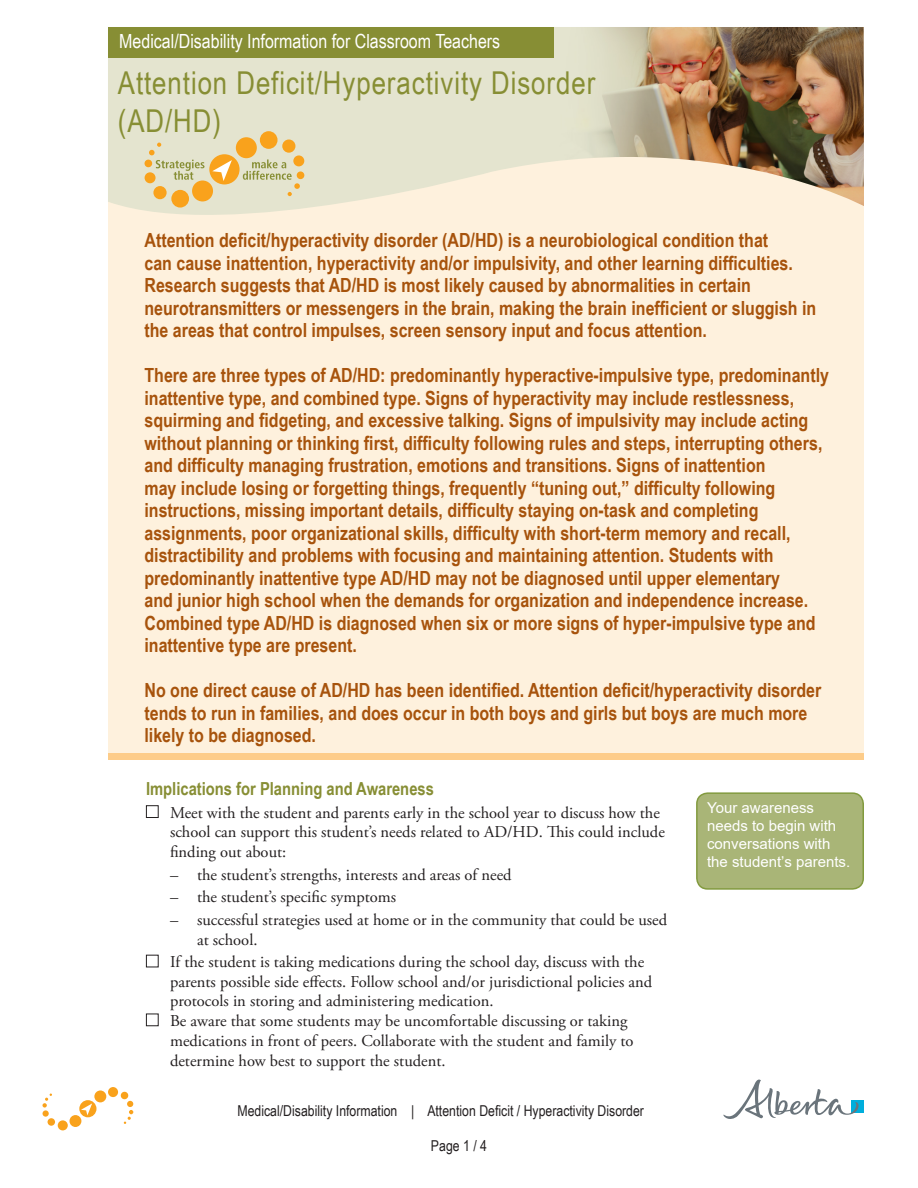
<style>
.page{position:relative;width:918px;height:1188px;background:#fff}
.page>*{position:absolute;margin:0;border:0;box-sizing:border-box;transform-origin:0 0}
.t1{font:31.5px/37.8px "Arial Narrow";letter-spacing:.03em;color:#878e34}
.t2{font:700 19.5px/22.5px "Arial Narrow";color:#a7530c}
.t3{font:19.5px "Arial Narrow";color:#fff}
.t4{font:700 18px "Arial Narrow";color:#878e34}
.t5{font:16.5px/19.5px "Adobe Garamond Pro";color:#231f20}
.t6{font:15px "Arial Narrow";color:#231f20}
.t7{font:15px/18px "Arial";color:#fff}
</style>
<div class="page">
<div style="left:79px;top:1100px;width:17px;height:17px;background:#f9a21c;border-radius:50%"></div>
<div style="left:70px;top:1115px;width:11px;height:12px;background:#f9a21c;border-radius:50%"></div>
<div style="left:58px;top:1120px;width:10px;height:10px;background:#f9a21c;border-radius:50%"></div>
<div style="left:48px;top:1118px;width:7px;height:8px;background:#f9a21c;border-radius:50%"></div>
<div style="left:43px;top:1110px;width:6px;height:7px;background:#f9a21c;border-radius:50%"></div>
<svg style="left:42px;top:1094px;width:10px;height:14px"></svg>
<div style="left:94px;top:1090px;width:12px;height:12px;background:#f9a21c;border-radius:50%"></div>
<div style="left:108px;top:1087px;width:10px;height:10px;background:#f9a21c;border-radius:50%"></div>
<div style="left:121px;top:1092px;width:7px;height:7px;background:#f9a21c;border-radius:50%"></div>
<svg style="left:124px;top:1101px;width:9px;height:23px"></svg>
<svg style="left:81px;top:1103px;width:11px;height:12px"></svg>
<div style="left:108px;top:108px;width:756px;height:647px;background:#fef1dd"></div>
<svg style="left:108px;top:58px;width:445px;height:157px;fill:#e4e4cf"></svg>
<img style="left:553px;top:27px;width:311px;height:179px">
<div style="left:108px;top:27px;width:445px;height:31px;background:#878e34"></div>
<div style="left:108px;top:753px;width:756px;height:7px;background:#fdcc89"></div>
<div style="left:209px;top:154px;width:31px;height:30px;background:#f9a21c;border-radius:50%"></div>
<div style="left:192px;top:181px;width:21px;height:20px;background:#f9a21c;border-radius:50%"></div>
<div style="left:171px;top:190px;width:18px;height:18px;background:#f9a21c;border-radius:50%"></div>
<div style="left:153px;top:186px;width:14px;height:13px;background:#f9a21c;border-radius:50%"></div>
<div style="left:145px;top:172px;width:11px;height:11px;background:#f9a21c;border-radius:50%"></div>
<div style="left:145px;top:160px;width:7px;height:7px;background:#f9a21c;border-radius:50%"></div>
<div style="left:236px;top:137px;width:21px;height:21px;background:#f9a21c;border-radius:50%"></div>
<div style="left:260px;top:131px;width:18px;height:18px;background:#f9a21c;border-radius:50%"></div>
<div style="left:282px;top:139px;width:13px;height:14px;background:#f9a21c;border-radius:50%"></div>
<div style="left:293px;top:155px;width:11px;height:11px;background:#f9a21c;border-radius:50%"></div>
<div style="left:297px;top:171px;width:7px;height:8px;background:#f9a21c;border-radius:50%"></div>
<svg style="left:212px;top:160px;width:20px;height:21px"></svg>
<svg style="left:149px;top:143px;width:56px;height:37px"></svg>
<svg style="left:243px;top:159px;width:57px;height:37px"></svg>
<div style="left:697px;top:793px;width:166px;height:96px;background:#a9b577;border-radius:11px"></div>
<div style="left:696px;top:792px;width:168px;height:98px;border:2px solid #829a3e;border-radius:11px"></div>
<div style="left:146px;top:805px;width:13px;height:13px;border:1px solid #231f20"></div>
<div style="left:146px;top:955px;width:13px;height:12px;border:1px solid #231f20"></div>
<div style="left:146px;top:1014px;width:13px;height:12px;border:1px solid #231f20"></div>
<div style="left:851px;top:1100px;width:13px;height:12px;background:#00aedc"></div>
<svg style="left:723px;top:1080px;width:136px;height:39px"></svg>
<p class="t3" style="left:119px;top:27px;width:382px">Medical/Disability Information for Classroom Teachers</p>
<p class="t1" style="left:118px;top:63px;width:479px">Attention Deficit/Hyperactivity Disorder (AD/HD)</p>
<p class="t2" style="left:145px;top:228px;width:673px">Attention deficit/hyperactivity disorder (AD/HD) is a neurobiological condition that<br>can cause inattention, hyperactivity and/or impulsivity, and other learning difficulties.<br>Research suggests that AD/HD is most likely caused by abnormalities in certain neurotransmitters or messengers in the brain, making the brain inefficient or sluggish in the areas that control impulses, screen sensory input and focus attention.</p>
<p class="t2" style="left:145px;top:363px;width:686px">There are three types of AD/HD: predominantly hyperactive-impulsive type, predominantly inattentive type, and combined type. Signs of hyperactivity may include restlessness, squirming and fidgeting, and excessive talking. Signs of impulsivity may include acting without planning or thinking first, difficulty following rules and steps, interrupting others, and difficulty managing frustration, emotions and transitions. Signs of inattention<br>may include losing or forgetting things, frequently “tuning out,” difficulty following instructions, missing important details, difficulty staying on-task and completing assignments, poor organizational skills, difficulty with short-term memory and recall, distractibility and problems with focusing and maintaining attention. Students with predominantly inattentive type AD/HD may not be diagnosed until upper elementary<br>and junior high school when the demands for organization and independence increase.<br>Combined type AD/HD is diagnosed when six or more signs of hyper-impulsive type and inattentive type are present.</p>
<p class="t2" style="left:145px;top:678px;width:678px">No one direct cause of AD/HD has been identified. Attention deficit/hyperactivity disorder tends to run in families, and does occur in both boys and girls but boys are much more likely to be diagnosed.</p>
<p class="t4" style="left:146px;top:775px;width:289px">Implications for Planning and Awareness</p>
<p class="t5" style="left:170px;top:803px;width:496px">Meet with the student and parents early in the school year to discuss how the school can support this student’s needs related to AD/HD. This could include finding out about:</p>
<p class="t5" style="left:170px;top:865px;width:343px">– the student’s strengths, interests and areas of need</p>
<p class="t5" style="left:170px;top:888px;width:228px">– the student’s specific symptoms</p>
<p class="t5" style="left:197px;top:911px;width:472px;text-indent:-27px">– successful strategies used at home or in the community that could be used at school.</p>
<p class="t5" style="left:170px;top:953px;width:484px">If the student is taking medications during the school day, discuss with the parents possible side effects. Follow school and/or jurisdictional policies and protocols in storing and administering medication.</p>
<p class="t5" style="left:170px;top:1012px;width:465px">Be aware that some students may be uncomfortable discussing or taking medications in front of peers. Collaborate with the student and family to determine how best to support the student.</p>
<p class="t6" style="left:238px;top:1099px;width:408px">Medical/Disability Information | Attention Deficit / Hyperactivity Disorder</p>
<p class="t6" style="left:431px;top:1135px;width:58px">Page 1 / 4</p>
<p class="t7" style="left:707px;top:799px;width:145px">Your awareness needs to begin with conversations with the student’s parents.</p>
</div>
